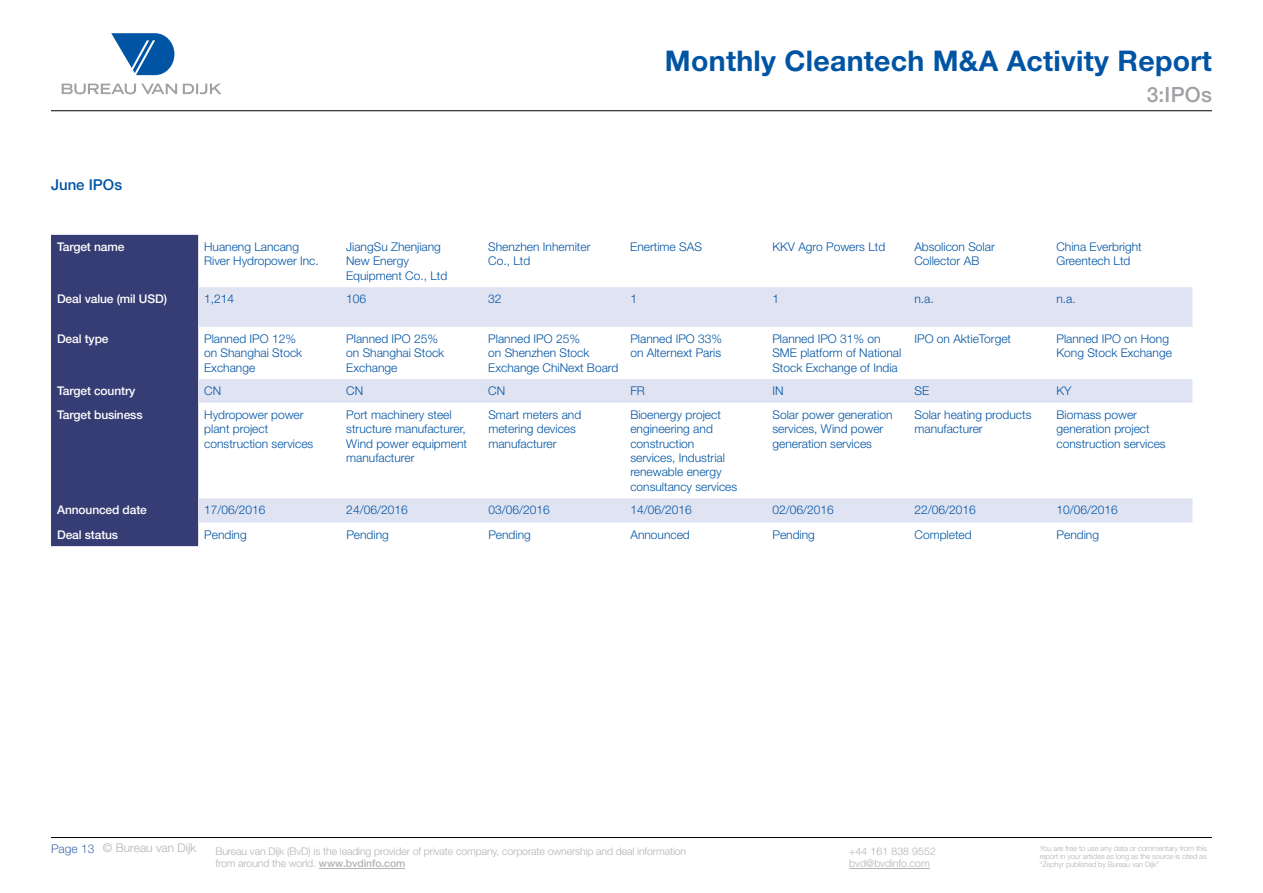
<style>
.page{position:relative;width:1263px;height:893px;background:#fff}
.page>*{position:absolute;margin:0;border:0;box-sizing:border-box;transform-origin:0 0}
.t1{font:700 28.5px "Helvetica Neue LTW1 G";letter-spacing:.01em;color:#0054a4}
.t2{font:500 21px "Helvetica Neue LTW1 G";color:#9fa1a4}
.t3{font:500 15px "Helvetica Neue LTW1 G";color:#0054a4}
.t4{font:300 12px/14.4px "Helvetica Neue LT Std";color:#0054a4}
.t5{font:500 12px "Helvetica Neue LTW1 G";letter-spacing:-.01em;color:#fff}
.t6{font:300 12px "Helvetica Neue LT Std";color:#b1b3b5}
.t7{font:300 10.5px/12.6px "Helvetica Neue LT Std";letter-spacing:-.01em;color:#b1b3b5}
.t8{font:300 7.5px/8.2px "Helvetica Neue LT Std";letter-spacing:-.015em;color:#b1b3b5;text-align:justify}
.s1{color:#3f6ab1}
.s2{font-family:"Helvetica Neue LTW1 G";font-weight:500}
</style>
<div class="page">
<hr style="left:319px;top:868px;width:86px;height:1px;background:#b1b3b5">
<hr style="left:849px;top:868px;width:81px;height:1px;background:#b1b3b5">
<svg style="left:62px;top:84px;width:159px;height:10px"></svg>
<svg style="left:111px;top:33px;width:63px;height:42px"></svg>
<hr style="left:51px;top:110px;width:1161px;height:1px;background:#000">
<hr style="left:51px;top:837px;width:1161px;height:1px;background:#000">
<div style="left:51px;top:235px;width:147px;height:311px;background:#363c74"></div>
<svg style="left:198px;top:287px;width:994px;height:236px"></svg>
<p class="t3" style="left:51px;top:175px;width:73px">June IPOs</p>
<h1 class="t1" style="left:665px;top:43px;width:548px">Monthly Cleantech M&amp;A Activity Report</h1>
<h2 class="t2" style="left:1147px;top:82px;width:67px">3:IPOs</h2>
<p class="t5" style="left:57px;top:239px;width:69px">Target name</p>
<p class="t4" style="left:204px;top:239px;width:116px">Huaneng Lancang<br>River Hydropower Inc.</p>
<p class="t4" style="left:346px;top:239px;width:103px">JiangSu Zhenjiang<br>New Energy<br>Equipment Co., Ltd</p>
<p class="t4" style="left:488px;top:239px;width:104px">Shenzhen Inhemiter<br>Co., Ltd</p>
<p class="t4" style="left:630px;top:239px;width:73px">Enertime SAS</p>
<p class="t4" style="left:772px;top:239px;width:114px">KKV Agro Powers Ltd</p>
<p class="t4" style="left:914px;top:239px;width:82px">Absolicon Solar<br>Collector AB</p>
<p class="t4" style="left:1056px;top:239px;width:87px">China Everbright<br>Greentech Ltd</p>
<p class="t5" style="left:57px;top:292px;width:111px">Deal value (mil USD)</p>
<p class="t4" style="left:204px;top:292px;width:32px">1,214</p>
<p class="t4" style="left:346px;top:292px;width:22px">106</p>
<p class="t4" style="left:488px;top:292px;width:15px">32</p>
<p class="t4" style="left:630px;top:292px;width:8px">1</p>
<p class="t4" style="left:772px;top:292px;width:8px">1</p>
<p class="t4" style="left:914px;top:292px;width:21px">n.a.</p>
<p class="t4" style="left:1056px;top:292px;width:21px">n.a.</p>
<p class="t5" style="left:57px;top:331px;width:53px">Deal type</p>
<p class="t4" style="left:204px;top:331px;width:100px">Planned IPO 12% on Shanghai Stock<br>Exchange</p>
<p class="t4" style="left:346px;top:331px;width:100px">Planned IPO 25% on Shanghai Stock<br>Exchange</p>
<p class="t4" style="left:488px;top:331px;width:132px">Planned IPO 25%<br>on Shenzhen Stock<br>Exchange ChiNext Board</p>
<p class="t4" style="left:630px;top:331px;width:93px">Planned IPO 33% on Alternext Paris</p>
<p class="t4" style="left:772px;top:331px;width:130px">Planned IPO 31% on<br>SME platform of National<br>Stock Exchange of India</p>
<p class="t4" style="left:914px;top:331px;width:98px">IPO on AktieTorget</p>
<p class="t4" style="left:1056px;top:331px;width:117px">Planned IPO on Hong<br>Kong Stock Exchange</p>
<p class="t5" style="left:57px;top:384px;width:80px">Target country</p>
<p class="t4" style="left:204px;top:383px;width:18px">CN</p>
<p class="t4" style="left:346px;top:383px;width:18px">CN</p>
<p class="t4" style="left:488px;top:383px;width:18px">CN</p>
<p class="t4" style="left:630px;top:383px;width:16px">FR</p>
<p class="t4" style="left:772px;top:383px;width:13px">IN</p>
<p class="t4" style="left:914px;top:383px;width:16px">SE</p>
<p class="t4" style="left:1056px;top:383px;width:17px">KY</p>
<p class="t5" style="left:57px;top:407px;width:87px">Target business</p>
<p class="t4" style="left:204px;top:407px;width:111px">Hydropower power plant project construction services</p>
<p class="t4" style="left:346px;top:407px;width:122px">Port machinery steel structure manufacturer,<br>Wind power equipment manufacturer</p>
<p class="t4" style="left:488px;top:407px;width:94px">Smart meters and metering devices manufacturer</p>
<p class="t4" style="left:630px;top:407px;width:108px">Bioenergy project engineering and construction services, Industrial renewable energy consultancy services</p>
<p class="t4" style="left:772px;top:407px;width:122px">Solar power generation services, Wind power generation services</p>
<p class="t4" style="left:914px;top:407px;width:118px">Solar heating products manufacturer</p>
<p class="t4" style="left:1056px;top:407px;width:111px">Biomass power generation project construction services</p>
<p class="t5" style="left:57px;top:503px;width:91px">Announced date</p>
<p class="t4" style="left:204px;top:503px;width:63px">17/06/2016</p>
<p class="t4" style="left:346px;top:503px;width:63px">24/06/2016</p>
<p class="t4" style="left:488px;top:503px;width:63px">03/06/2016</p>
<p class="t4" style="left:630px;top:503px;width:63px">14/06/2016</p>
<p class="t4" style="left:772px;top:503px;width:63px">02/06/2016</p>
<p class="t4" style="left:914px;top:503px;width:63px">22/06/2016</p>
<p class="t4" style="left:1056px;top:503px;width:63px">10/06/2016</p>
<p class="t5" style="left:57px;top:527px;width:63px">Deal status</p>
<p class="t4" style="left:204px;top:527px;width:44px">Pending</p>
<p class="t4" style="left:346px;top:527px;width:44px">Pending</p>
<p class="t4" style="left:488px;top:527px;width:44px">Pending</p>
<p class="t4" style="left:630px;top:527px;width:61px">Announced</p>
<p class="t4" style="left:772px;top:527px;width:44px">Pending</p>
<p class="t4" style="left:914px;top:527px;width:59px">Completed</p>
<p class="t4" style="left:1056px;top:527px;width:44px">Pending</p>
<p class="t6" style="left:51px;top:840px;width:147px"><span class="s1">Page 13</span> © Bureau van Dijk</p>
<p class="t7" style="left:215px;top:845px;width:472px">Bureau van Dijk (BvD) is the leading provider of private company, corporate ownership and deal information from around the world. <span class="s2">www.bvdinfo.com</span></p>
<p class="t8" style="left:1040px;top:844px;width:169px">You are free to use any data or commentary from this report in your articles as long as the source is cited as “Zephyr published by Bureau van Dijk”</p>
<p class="t7" style="left:849px;top:845px;width:88px">+44 161 838 9552 bvd@bvdinfo.com</p>
</div>
